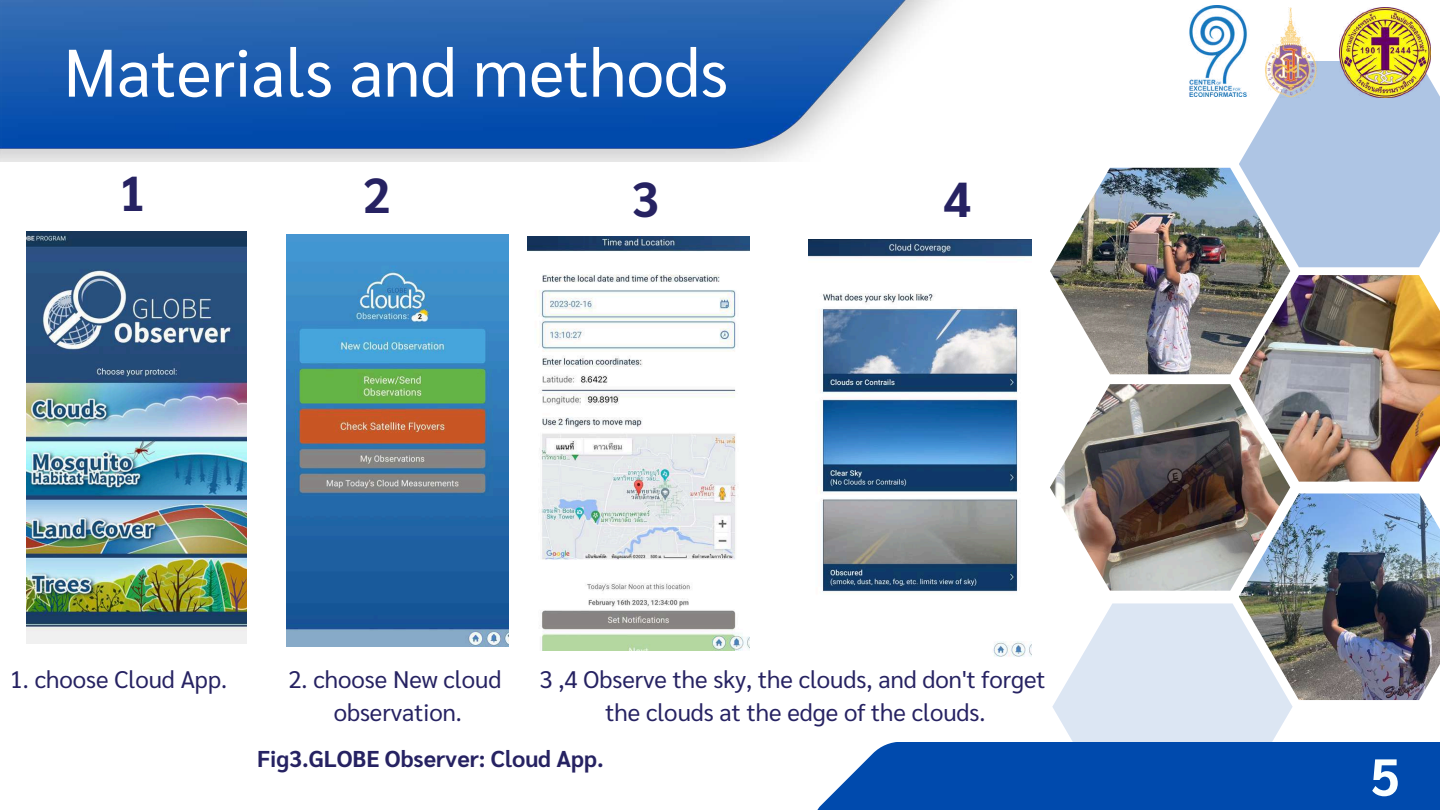
<style>
.page{position:relative;width:1440px;height:810px;background:#fff}
.page>*{position:absolute;margin:0;border:0;box-sizing:border-box;transform-origin:0 0}
.t1{font:67px "Sarabun";color:#fff}
.t2{font:700 52px "Sarabun";color:#f9ffff}
.t3{font:700 49.1px "Sarabun";color:#262262}
.t4{font:24px/32.9px "Sarabun";color:#262262;text-align:center}
.t5{font:700 23px "Sarabun";color:#262262}
</style>
<div class="page">
<img style="left:0;top:0;width:939px;height:162px">
<div style="left:816px;top:742px;width:624px;height:68px;background:#004aad"></div>
<img style="left:26px;top:231px;width:220px;height:413px">
<img style="left:287px;top:234px;width:222px;height:413px">
<img style="left:528px;top:236px;width:222px;height:414px">
<img style="left:809px;top:239px;width:223px;height:418px">
<img style="left:1050px;top:168px;width:240px;height:206px">
<img style="left:1239px;top:275px;width:201px;height:207px">
<img style="left:1050px;top:384px;width:240px;height:206px">
<img style="left:1239px;top:494px;width:201px;height:206px">
<svg style="left:1239px;top:61px;width:201px;height:206px;background:#b1c5df"></svg>
<img style="left:1340px;top:7px;width:90px;height:91px">
<img style="left:1263px;top:7px;width:54px;height:91px">
<img style="left:1189px;top:6px;width:74px;height:90px">
<svg style="left:1052px;top:603px;width:241px;height:139px;background:#d9e1ea"></svg>
<h1 class="t1" style="left:64px;top:25px;width:666px">Materials and methods</h1>
<h3 class="t3" style="left:118px;top:159px;width:29px">1</h3>
<h3 class="t3" style="left:363px;top:161px;width:29px">2</h3>
<h3 class="t3" style="left:631px;top:164px;width:29px">3</h3>
<h3 class="t3" style="left:944px;top:164px;width:29px">4</h3>
<p class="t4" style="left:10px;top:661px;width:219px">1. choose Cloud App.</p>
<p class="t4" style="left:288px;top:661px;width:215px">2. choose New cloud observation.</p>
<p class="t4" style="left:540px;top:661px;width:508px">3 ,4 Observe the sky, the clouds, and don't forget the clouds at the edge of the clouds.</p>
<p class="t5" style="left:257px;top:742px;width:348px">Fig3.GLOBE Observer: Cloud App.</p>
<h2 class="t2" style="left:1370px;top:740px;width:31px">5</h2>
</div>
